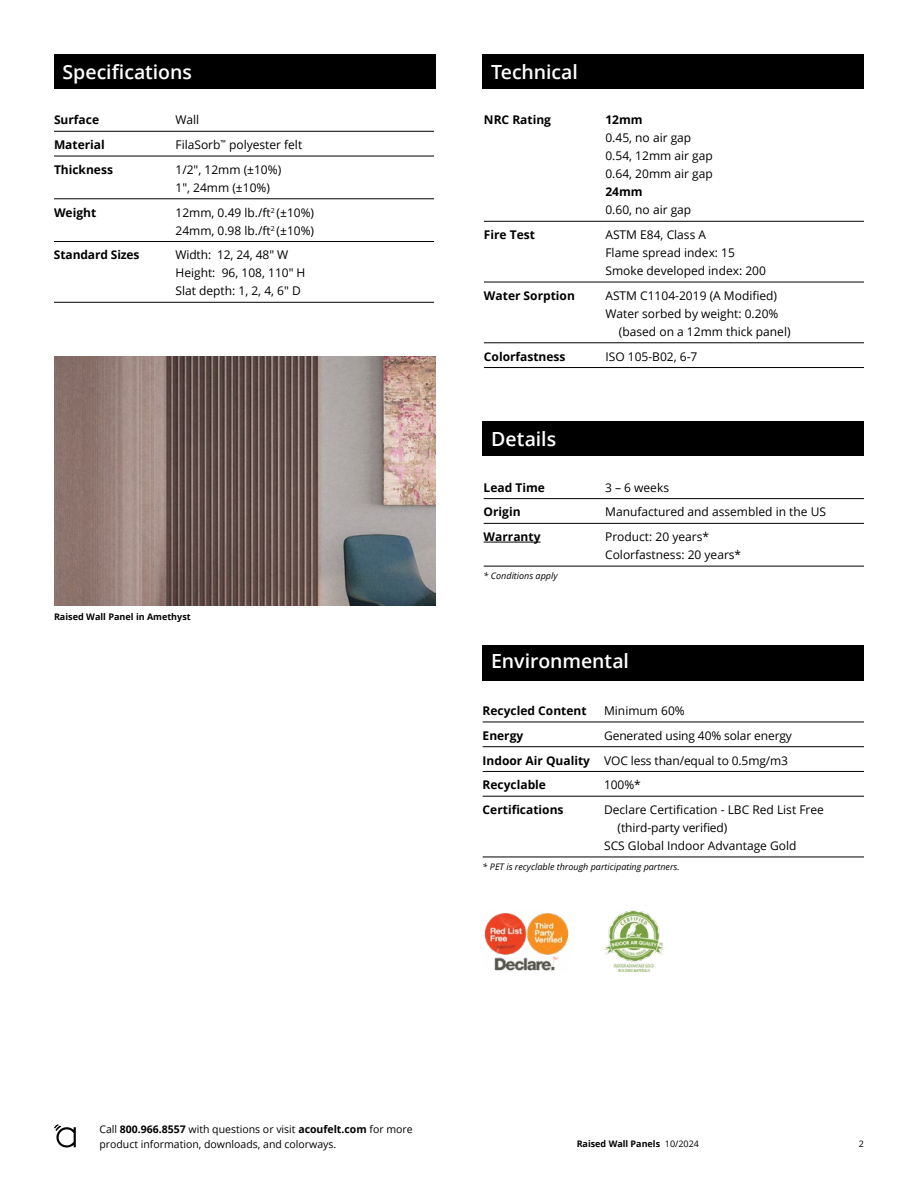
<style>
.page{position:relative;width:918px;height:1188px;background:#fff}
.page>*{position:absolute;margin:0;border:0;box-sizing:border-box;transform-origin:0 0}
.t1{font:600 19.5px "Open Sans";letter-spacing:-.005em;color:#fff}
.t2{font:12px/18px "Open Sans";color:#000}
.t3{font:700 12px "Open Sans";color:#000}
.t4{font:10.5px/15px "Open Sans";color:#000}
.t5{font:700 9.15px "Open Sans";color:#000}
.t6{font:italic 9px "Open Sans";color:#000}
.t7{font:700 9px "Open Sans";color:#000}
.t8{font:9px "Open Sans";color:#000}
.s1{font-size:9px}
.s2{font-weight:700}
.s3{font-weight:400}
</style>
<div class="page">
<svg style="left:54px;top:1124px;width:22px;height:24px"></svg>
<div style="left:54px;top:54px;width:381px;height:34px;background:#000"></div>
<hr style="left:54px;top:131px;width:380px;height:1px;background:#000">
<hr style="left:54px;top:156px;width:380px;height:1px;background:#000">
<hr style="left:54px;top:199px;width:380px;height:1px;background:#000">
<hr style="left:54px;top:241px;width:380px;height:1px;background:#000">
<hr style="left:54px;top:302px;width:380px;height:1px;background:#000">
<div style="left:483px;top:54px;width:381px;height:34px;background:#000"></div>
<hr style="left:484px;top:221px;width:380px;height:1px;background:#000">
<hr style="left:484px;top:282px;width:380px;height:1px;background:#000">
<hr style="left:484px;top:343px;width:380px;height:1px;background:#000">
<hr style="left:484px;top:367px;width:380px;height:1px;background:#000">
<img style="left:54px;top:356px;width:381px;height:250px">
<div style="left:483px;top:421px;width:381px;height:35px;background:#000"></div>
<hr style="left:484px;top:498px;width:380px;height:1px;background:#000">
<hr style="left:484px;top:523px;width:380px;height:1px;background:#000">
<hr style="left:484px;top:542px;width:57px;height:1px;background:#000">
<hr style="left:484px;top:566px;width:380px;height:1px;background:#000">
<div style="left:483px;top:645px;width:381px;height:35px;background:#000"></div>
<hr style="left:483px;top:722px;width:381px;height:1px;background:#000">
<hr style="left:483px;top:746px;width:381px;height:1px;background:#000">
<hr style="left:483px;top:771px;width:381px;height:1px;background:#000">
<hr style="left:483px;top:796px;width:381px;height:1px;background:#000">
<hr style="left:483px;top:857px;width:381px;height:1px;background:#000">
<img style="left:484px;top:913px;width:85px;height:58px">
<img style="left:604px;top:911px;width:60px;height:61px">
<h1 class="t1" style="left:63px;top:58px;width:131px">Specifications</h1>
<p class="t3" style="left:54px;top:112px;width:47px">Surface</p>
<p class="t2" style="left:176px;top:111px;width:25px">Wall</p>
<p class="t3" style="left:54px;top:136px;width:52px">Material</p>
<p class="t2" style="left:176px;top:135px;width:128px">FilaSorb<sup>™</sup> polyester felt</p>
<p class="t3" style="left:54px;top:161px;width:61px">Thickness</p>
<p class="t2" style="left:176px;top:160px;width:107px">1/2", 12mm (±10%)<br>1", 24mm (±10%)</p>
<p class="t3" style="left:54px;top:204px;width:44px">Weight</p>
<p class="t2" style="left:175px;top:203px;width:140px">12mm, 0.49 lb./ft<sup>2</sup> (±10%)<br>24mm, 0.98 lb./ft<sup>2</sup> (±10%)</p>
<p class="t3" style="left:54px;top:247px;width:87px">Standard Sizes</p>
<p class="t2" style="left:175px;top:246px;width:131px">Width: 12, 24, 48″ W<br>Height: 96, 108, 110″ H<br>Slat depth: 1, 2, 4, 6" D</p>
<p class="t5" style="left:54px;top:610px;width:138px">Raised Wall Panel <span class="s1">in Amethyst</span></p>
<h1 class="t1" style="left:491px;top:58px;width:88px">Technical</h1>
<p class="t3" style="left:484px;top:112px;width:69px">NRC Rating</p>
<p class="t3" style="left:605px;top:112px;width:39px">12mm</p>
<p class="t2" style="left:605px;top:129px;width:109px">0.45, no air gap<br>0.54, 12mm air gap<br>0.64, 20mm air gap</p>
<p class="t3" style="left:605px;top:184px;width:39px">24mm</p>
<p class="t2" style="left:605px;top:201px;width:87px">0.60, no air gap</p>
<p class="t3" style="left:484px;top:226px;width:53px">Fire Test</p>
<p class="t2" style="left:605px;top:225px;width:162px">ASTM E84, Class A<br>Flame spread index: 15<br>Smoke developed index: 200</p>
<p class="t3" style="left:484px;top:287px;width:92px">Water Sorption</p>
<p class="t2" style="left:605px;top:286px;width:173px">ASTM C1104-2019 (A Modified)</p>
<p class="t2" style="left:605px;top:304px;width:174px">Water sorbed by weight: 0.20%</p>
<p class="t2" style="left:619px;top:322px;width:173px">(based on a 12mm thick panel)</p>
<p class="t3" style="left:484px;top:348px;width:83px">Colorfastness</p>
<p class="t2" style="left:605px;top:347px;width:94px">ISO 105-B02, 6-7</p>
<h1 class="t1" style="left:491px;top:426px;width:66px">Details</h1>
<p class="t3" style="left:484px;top:479px;width:63px">Lead Time</p>
<p class="t2" style="left:605px;top:478px;width:65px">3 – 6 weeks</p>
<p class="t3" style="left:484px;top:504px;width:38px">Origin</p>
<p class="t2" style="left:605px;top:503px;width:222px">Manufactured and assembled in the US</p>
<p class="t3" style="left:484px;top:528px;width:58px">Warranty</p>
<p class="t2" style="left:605px;top:528px;width:138px">Product: 20 years*<br>Colorfastness: 20 years*</p>
<p class="t6" style="left:484px;top:570px;width:75px">* Conditions apply</p>
<h1 class="t1" style="left:491px;top:648px;width:139px">Environmental</h1>
<p class="t3" style="left:483px;top:702px;width:105px">Recycled Content</p>
<p class="t2" style="left:604px;top:701px;width:82px">Minimum 60%</p>
<p class="t3" style="left:483px;top:727px;width:42px">Energy</p>
<p class="t2" style="left:483px;top:723px;width:311px;line-height:24.8px;text-indent:122px">Generated using 40% solar energy<br><span class="s2">Indoor Air Quality</span> VOC less than/equal to 0.5mg/m3<br><span class="s2">Recyclable</span></p>
<p class="t2" style="left:604px;top:776px;width:38px">100%*</p>
<p class="t3" style="left:483px;top:801px;width:82px">Certifications</p>
<p class="t2" style="left:604px;top:800px;width:221px">Declare Certification - LBC Red List Free</p>
<p class="t2" style="left:618px;top:818px;width:111px">(third-party verified)</p>
<p class="t2" style="left:604px;top:836px;width:194px">SCS Global Indoor Advantage Gold</p>
<p class="t6" style="left:483px;top:861px;width:199px">* PET is recyclable through participating partners.</p>
<p class="t4" style="left:99px;top:1121px;width:315px">Call <span class="s2">800.966.8557</span> with questions or visit <span class="s2">acoufelt.com</span> for more product information, downloads, and colorways.</p>
<p class="t7" style="left:577px;top:1138px;width:124px">Raised Wall Panels <span class="s3">10/2024</span></p>
<p class="t8" style="left:859px;top:1138px;width:7px">2</p>
</div>
